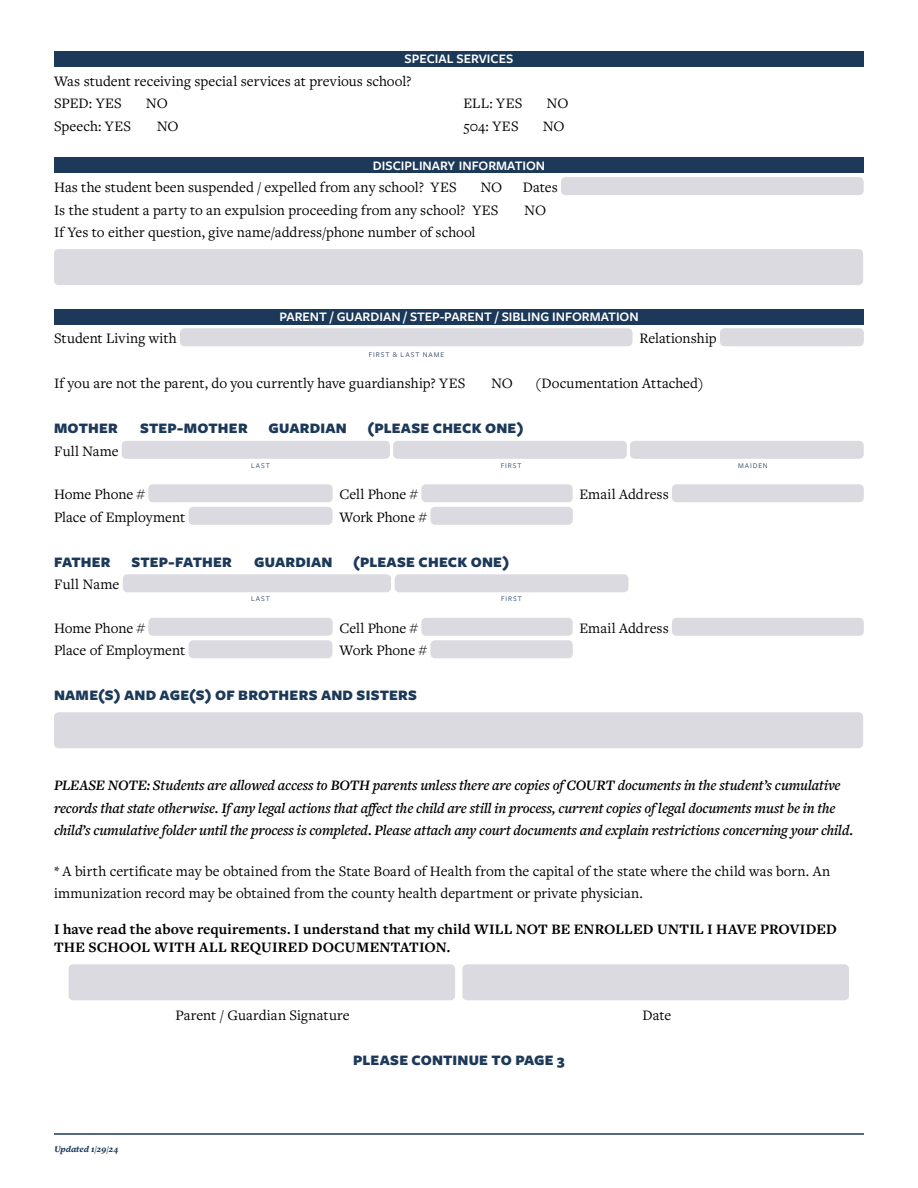
<style>
.page{position:relative;width:918px;height:1188px;background:#fff}
.page>*{position:absolute;margin:0;border:0;box-sizing:border-box;transform-origin:0 0}
.t1{font:15px/22.5px "Freight Text Pro";color:#000}
.t2{font:italic 600 15px/22.5px "Freight Text Pro";letter-spacing:-.01em;color:#000}
.t3{font:900 15px "Freight Sans Pro";letter-spacing:.015em;color:#1c3959}
.t4{font:700 15px/18px "Freight Text Pro";letter-spacing:.01em;color:#000}
.t5{font:15px "Freight Text Pro";letter-spacing:.02em;color:#000}
.t6{font:600 13.5px "Freight Sans Pro";color:#fff}
.t7{font:italic 900 9px "Freight Text Pro";color:#1c3959}
.t8{font:7.5px "Freight Sans Pro";letter-spacing:.13em;color:#1c3959}
</style>
<div class="page">
<div style="left:54px;top:52px;width:810px;height:15px;background:#1c3959"></div>
<div style="left:54px;top:158px;width:810px;height:15px;background:#1c3959"></div>
<div style="left:54px;top:309px;width:810px;height:15px;background:#1c3959"></div>
<div style="left:561px;top:177px;width:303px;height:18px;background:#dbdae0;border-radius:4px"></div>
<div style="left:54px;top:249px;width:809px;height:36px;background:#dbdae0;border-radius:4px"></div>
<div style="left:180px;top:328px;width:453px;height:18px;background:#dbdae0;border-radius:4px"></div>
<div style="left:720px;top:328px;width:144px;height:18px;background:#dbdae0;border-radius:4px"></div>
<div style="left:122px;top:441px;width:268px;height:18px;background:#dbdae0;border-radius:4px"></div>
<div style="left:393px;top:441px;width:234px;height:18px;background:#dbdae0;border-radius:4px"></div>
<div style="left:630px;top:441px;width:234px;height:18px;background:#dbdae0;border-radius:4px"></div>
<div style="left:148px;top:484px;width:185px;height:18px;background:#dbdae0;border-radius:4px"></div>
<div style="left:421px;top:484px;width:152px;height:18px;background:#dbdae0;border-radius:4px"></div>
<div style="left:672px;top:484px;width:192px;height:18px;background:#dbdae0;border-radius:4px"></div>
<div style="left:189px;top:507px;width:143px;height:18px;background:#dbdae0;border-radius:4px"></div>
<div style="left:430px;top:507px;width:143px;height:18px;background:#dbdae0;border-radius:4px"></div>
<div style="left:123px;top:574px;width:268px;height:18px;background:#dbdae0;border-radius:4px"></div>
<div style="left:395px;top:574px;width:233px;height:18px;background:#dbdae0;border-radius:4px"></div>
<div style="left:148px;top:618px;width:185px;height:18px;background:#dbdae0;border-radius:4px"></div>
<div style="left:421px;top:618px;width:152px;height:18px;background:#dbdae0;border-radius:4px"></div>
<div style="left:672px;top:618px;width:192px;height:18px;background:#dbdae0;border-radius:4px"></div>
<div style="left:189px;top:640px;width:143px;height:18px;background:#dbdae0;border-radius:4px"></div>
<div style="left:430px;top:640px;width:143px;height:18px;background:#dbdae0;border-radius:4px"></div>
<div style="left:54px;top:712px;width:809px;height:36px;background:#dbdae0;border-radius:4px"></div>
<div style="left:69px;top:964px;width:386px;height:36px;background:#dbdae0;border-radius:4px"></div>
<div style="left:462px;top:964px;width:387px;height:36px;background:#dbdae0;border-radius:4px"></div>
<hr style="left:54px;top:1133px;width:810px;height:2px;background:#1c3959">
<p class="t6" style="left:405px;top:50px;width:110px">SPECIAL SERVICES</p>
<p class="t1" style="left:54px;top:69px;width:359px">Was student receiving special services at previous school?<br>SPED: YES</p>
<p class="t1" style="left:464px;top:92px;width:60px">ELL: YES</p>
<p class="t1" style="left:547px;top:92px;width:23px">NO</p>
<p class="t1" style="left:464px;top:114px;width:57px">504: YES</p>
<p class="t1" style="left:543px;top:114px;width:23px">NO</p>
<p class="t6" style="left:373px;top:156px;width:174px">DISCIPLINARY INFORMATION</p>
<p class="t1" style="left:54px;top:175px;width:404px">Has the student been suspended / expelled from any school? YES</p>
<p class="t1" style="left:480px;top:175px;width:23px">NO</p>
<p class="t1" style="left:523px;top:175px;width:36px">Dates</p>
<p class="t1" style="left:54px;top:198px;width:446px">Is the student a party to an expulsion proceeding from any school? YES</p>
<p class="t1" style="left:524px;top:198px;width:23px">NO</p>
<p class="t1" style="left:54px;top:220px;width:423px">If Yes to either question, give name/address/phone number of school</p>
<p class="t1" style="left:146px;top:92px;width:23px">NO</p>
<p class="t1" style="left:54px;top:114px;width:79px">Speech: YES</p>
<p class="t1" style="left:157px;top:114px;width:23px">NO</p>
<p class="t6" style="left:279px;top:307px;width:361px">PARENT / GUARDIAN / STEP-PARENT / SIBLING INFORMATION</p>
<p class="t1" style="left:54px;top:327px;width:124px">Student Living with</p>
<p class="t1" style="left:639px;top:327px;width:79px">Relationship</p>
<p class="t8" style="left:369px;top:349px;width:77px">FIRST &amp; LAST NAME</p>
<p class="t1" style="left:54px;top:372px;width:413px">If you are not the parent, do you currently have guardianship? YES</p>
<p class="t1" style="left:491px;top:372px;width:23px">NO</p>
<p class="t1" style="left:535px;top:372px;width:170px">(Documentation Attached)</p>
<p class="t3" style="left:54px;top:418px;width:65px">MOTHER</p>
<p class="t3" style="left:140px;top:418px;width:109px">STEP-MOTHER</p>
<p class="t3" style="left:269px;top:418px;width:80px">GUARDIAN</p>
<p class="t3" style="left:367px;top:418px;width:158px">(PLEASE CHECK ONE)</p>
<p class="t5" style="left:54px;top:441px;width:66px">Full Name</p>
<p class="t8" style="left:251px;top:460px;width:20px">LAST</p>
<p class="t8" style="left:501px;top:460px;width:22px">FIRST</p>
<p class="t8" style="left:738px;top:460px;width:31px">MAIDEN</p>
<p class="t1" style="left:54px;top:483px;width:93px">Home Phone #</p>
<p class="t1" style="left:339px;top:483px;width:80px">Cell Phone #</p>
<p class="t1" style="left:579px;top:483px;width:91px">Email Address</p>
<p class="t1" style="left:54px;top:505px;width:133px">Place of Employment</p>
<p class="t1" style="left:339px;top:505px;width:89px">Work Phone #</p>
<p class="t3" style="left:54px;top:551px;width:58px">FATHER</p>
<p class="t3" style="left:132px;top:551px;width:102px">STEP-FATHER</p>
<p class="t3" style="left:254px;top:551px;width:80px">GUARDIAN</p>
<p class="t3" style="left:353px;top:551px;width:158px">(PLEASE CHECK ONE)</p>
<p class="t5" style="left:54px;top:575px;width:67px">Full Name</p>
<p class="t8" style="left:251px;top:594px;width:20px">LAST</p>
<p class="t8" style="left:501px;top:594px;width:22px">FIRST</p>
<p class="t1" style="left:54px;top:616px;width:93px">Home Phone #</p>
<p class="t1" style="left:339px;top:616px;width:80px">Cell Phone #</p>
<p class="t1" style="left:579px;top:616px;width:91px">Email Address</p>
<p class="t1" style="left:54px;top:639px;width:133px">Place of Employment</p>
<p class="t1" style="left:339px;top:639px;width:89px">Work Phone #</p>
<p class="t3" style="left:54px;top:685px;width:365px">NAME(S) AND AGE(S) OF BROTHERS AND SISTERS</p>
<p class="t2" style="left:54px;top:774px;width:801px">PLEASE NOTE: Students are allowed access to BOTH parents unless there are copies of COURT documents in the student’s cumulative records that state otherwise. If any legal actions that affect the child are still in process, current copies of legal documents must be in the child’s cumulative folder until the process is completed. Please attach any court documents and explain restrictions concerning your child.</p>
<p class="t1" style="left:54px;top:859px;width:778px">* A birth certificate may be obtained from the State Board of Health from the capital of the state where the child was born. An immunization record may be obtained from the county health department or private physician.</p>
<p class="t4" style="left:54px;top:920px;width:784px">I have read the above requirements. I understand that my child WILL NOT BE ENROLLED UNTIL I HAVE PROVIDED<br>THE SCHOOL WITH ALL REQUIRED DOCUMENTATION.</p>
<p class="t7" style="left:54px;top:1143px;width:66px">Updated 1/29/24</p>
<p class="t1" style="left:175px;top:1003px;width:176px">Parent / Guardian Signature</p>
<p class="t1" style="left:643px;top:1003px;width:30px">Date</p>
<p class="t3" style="left:353px;top:1049px;width:213px">PLEASE CONTINUE TO PAGE 3</p>
</div>
